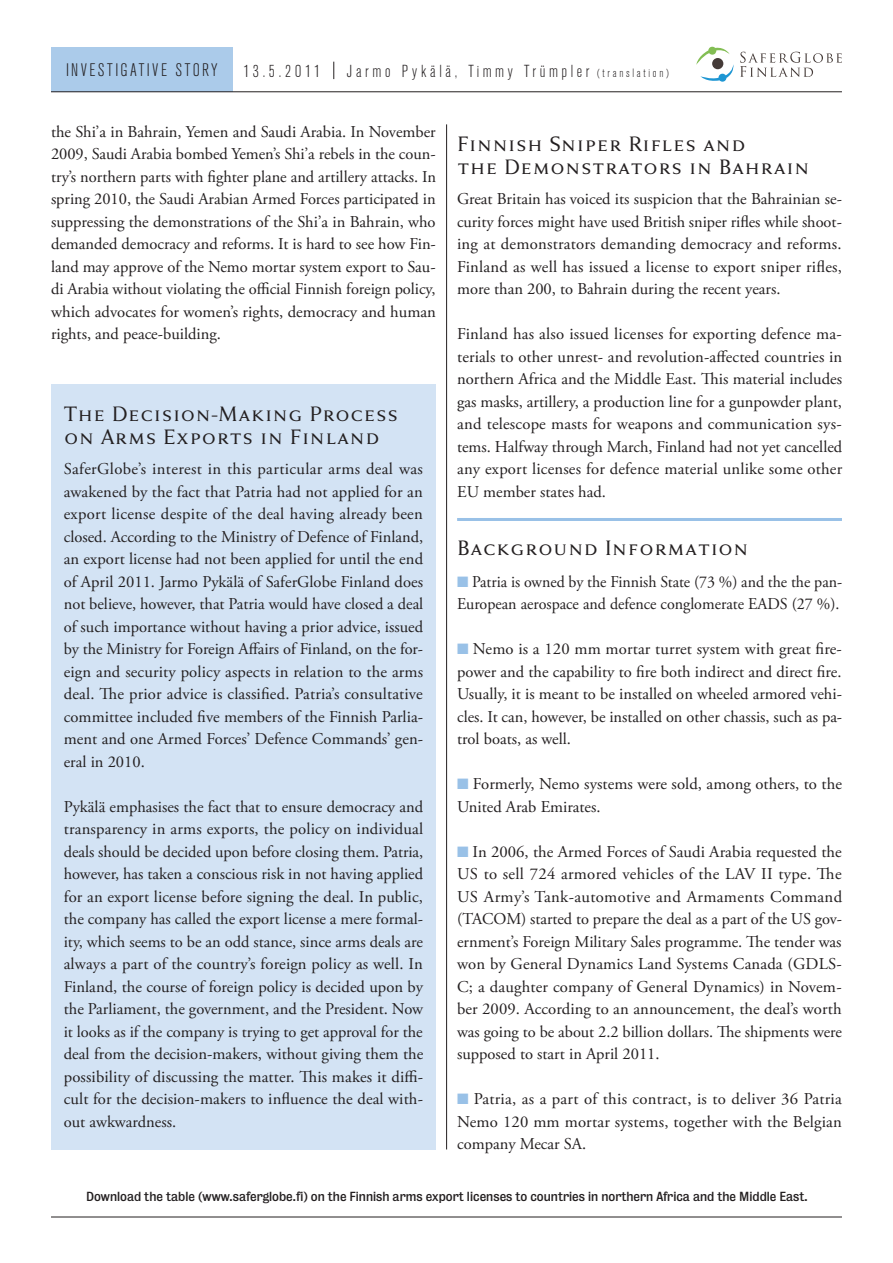
<style>
.page{position:relative;width:893px;height:1263px;background:#fff}
.page>*{position:absolute;margin:0;border:0;box-sizing:border-box;transform-origin:0 0}
.Apuotsikko_2{font:22.5px/22.5px "Anziano Small Caps";color:#231f20}
.t1{font:300 condensed 18px "Akzidenz Grotesk BE";letter-spacing:.135em;color:#231f20}
.t2{font:300 condensed 17.25px "Akzidenz Grotesk BE";letter-spacing:.21em;color:#231f20}
.leipäteksti{font:16.5px/22.5px "Adobe Garamond Pro";color:#231f20;text-align:justify}
.leipäteksti-2{font:16.5px/22.5px "Adobe Garamond Pro";color:#231f20;scale:.96 1}
.kuvateksti{font:12px "Bureau Grot Five Three";color:#231f20}
.s1{font-size:12px}
.s2{color:#99c1e7}
</style>
<div class="page">
<div style="left:51px;top:384px;width:385px;height:765px;background:#d3e3f4"></div>
<hr style="left:446px;top:124px;width:1px;height:1025px;background:#231f20">
<hr style="left:457px;top:518px;width:385px;height:3px;background:#99c1e7">
<hr style="left:51px;top:1216px;width:791px;height:1px;background:#231f20">
<div style="left:51px;top:47px;width:182px;height:44px;background:#abcbea"></div>
<svg style="left:696px;top:46px;width:146px;height:36px"></svg>
<div style="left:712px;top:58px;width:11px;height:11px;background:#453b38;border-radius:50%"></div>
<hr style="left:51px;top:91px;width:791px;height:1px;background:#231f20">
<svg style="left:333px;top:62px;width:1px;height:17px"></svg>
<p class="t1" style="left:66px;top:60px;width:153px">INVESTIGATIVE STORY</p>
<p class="t2" style="left:244px;top:61px;width:78px">13.5.2011</p>
<p class="t2" style="left:347px;top:61px;width:324px">Jarmo Pykälä, Timmy Trümpler <span class="s1">(translation)</span></p>
<p class="leipäteksti" style="left:51px;top:121px;width:387px">the Shi’a in Bahrain, Yemen and Saudi Arabia. In November 2009, Saudi Arabia bombed Yemen’s Shi’a rebels in the coun&shy;try’s northern parts with fighter plane and artillery attacks. In spring 2010, the Saudi Arabian Armed Forces participated in suppressing the demonstrations of the Shi’a in Bahrain, who demanded democracy and reforms. It is hard to see how Fin&shy;land may approve of the Nemo mortar system export to Sau&shy;di Arabia without violating the official Finnish foreign policy, which advocates for women’s rights, democracy and human rights, and peace-building.</p>
<p class="Apuotsikko_2" style="left:64px;top:403px;width:336px">The Decision-Making Process on Arms Exports in Finland</p>
<p class="leipäteksti" style="left:64px;top:458px;width:361px">SaferGlobe’s interest in this particular arms deal was awakened by the fact that Patria had not applied for an export license despite of the deal having already been closed. According to the Ministry of Defence of Finland, an export license had not been applied for until the end of April 2011. Jarmo Pykälä of SaferGlobe Finland does not believe, however, that Patria would have closed a deal of such importance without having a prior advice, issued by the Ministry for Foreign Affairs of Finland, on the for&shy;eign and security policy aspects in relation to the arms deal. The prior advice is classified. Patria’s consultative committee included five members of the Finnish Parlia&shy;ment and one Armed Forces’ Defence Commands’ gen&shy;eral in 2010.</p>
<p class="leipäteksti" style="left:64px;top:796px;width:361px">Pykälä emphasises the fact that to ensure democracy and transparency in arms exports, the policy on individual deals should be decided upon before closing them. Patria, however, has taken a conscious risk in not having applied for an export license before signing the deal. In public, the company has called the export license a mere formal&shy;ity, which seems to be an odd stance, since arms deals are always a part of the country’s foreign policy as well. In Finland, the course of foreign policy is decided upon by the Parliament, the government, and the President. Now it looks as if the company is trying to get approval for the deal from the decision-makers, without giving them the possibility of discussing the matter. This makes it diffi&shy;cult for the decision-makers to influence the deal with&shy;out awkwardness.</p>
<p class="Apuotsikko_2" style="left:457px;top:133px;width:354px">Finnish Sniper Rifles and<br>the Demonstrators in Bahrain</p>
<p class="leipäteksti" style="left:457px;top:188px;width:386px">Great Britain has voiced its suspicion that the Bahrainian se&shy;curity forces might have used British sniper rifles while shoot&shy;ing at demonstrators demanding democracy and reforms.<br>Finland as well has issued a license to export sniper rifles, more than 200, to Bahrain during the recent years.</p>
<p class="leipäteksti" style="left:457px;top:323px;width:387px">Finland has also issued licenses for exporting defence ma&shy;terials to other unrest- and revolution-affected countries in northern Africa and the Middle East. This material includes gas masks, artillery, a production line for a gunpowder plant, and telescope masts for weapons and communication sys&shy;tems. Halfway through March, Finland had not yet cancelled any export licenses for defence material unlike some other EU member states had.</p>
<p class="Apuotsikko_2" style="left:457px;top:536px;width:293px">Background Information</p>
<p class="leipäteksti-2" style="left:457px;top:571px;width:403px"><span class="s2">■</span> Patria is owned by the Finnish State (73 %) and the the pan-<br>European aerospace and defence conglomerate EADS (27 %).</p>
<p class="leipäteksti" style="left:457px;top:638px;width:386px"><span class="s2">■</span> Nemo is a 120 mm mortar turret system with great fire&shy;power and the capability to fire both indirect and direct fire.<br>Usually, it is meant to be installed on wheeled armored vehi&shy;cles. It can, however, be installed on other chassis, such as pa&shy;trol boats, as well.</p>
<p class="leipäteksti" style="left:457px;top:773px;width:386px"><span class="s2">■</span> Formerly, Nemo systems were sold, among others, to the<br>United Arab Emirates.</p>
<p class="leipäteksti" style="left:457px;top:841px;width:387px"><span class="s2">■</span> In 2006, the Armed Forces of Saudi Arabia requested the US to sell 724 armored vehicles of the LAV II type. The US Army’s Tank-automotive and Armaments Command (TACOM) started to prepare the deal as a part of the US gov&shy;ernment’s Foreign Military Sales programme. The tender was won by General Dynamics Land Systems Canada (GDLS-C; a daughter company of General Dynamics) in Novem&shy;ber 2009. According to an announcement, the deal’s worth was going to be about 2.2 billion dollars. The shipments were supposed to start in April 2011.</p>
<p class="leipäteksti" style="left:457px;top:1088px;width:386px"><span class="s2">■</span> Patria, as a part of this contract, is to deliver 36 Patria Nemo 120 mm mortar systems, together with the Belgian company Mecar SA.</p>
<p class="kuvateksti" style="left:86px;top:1189px;width:723px">Download the table (www.saferglobe.fi) on the Finnish arms export licenses to countries in northern Africa and the Middle East.</p>
</div>
